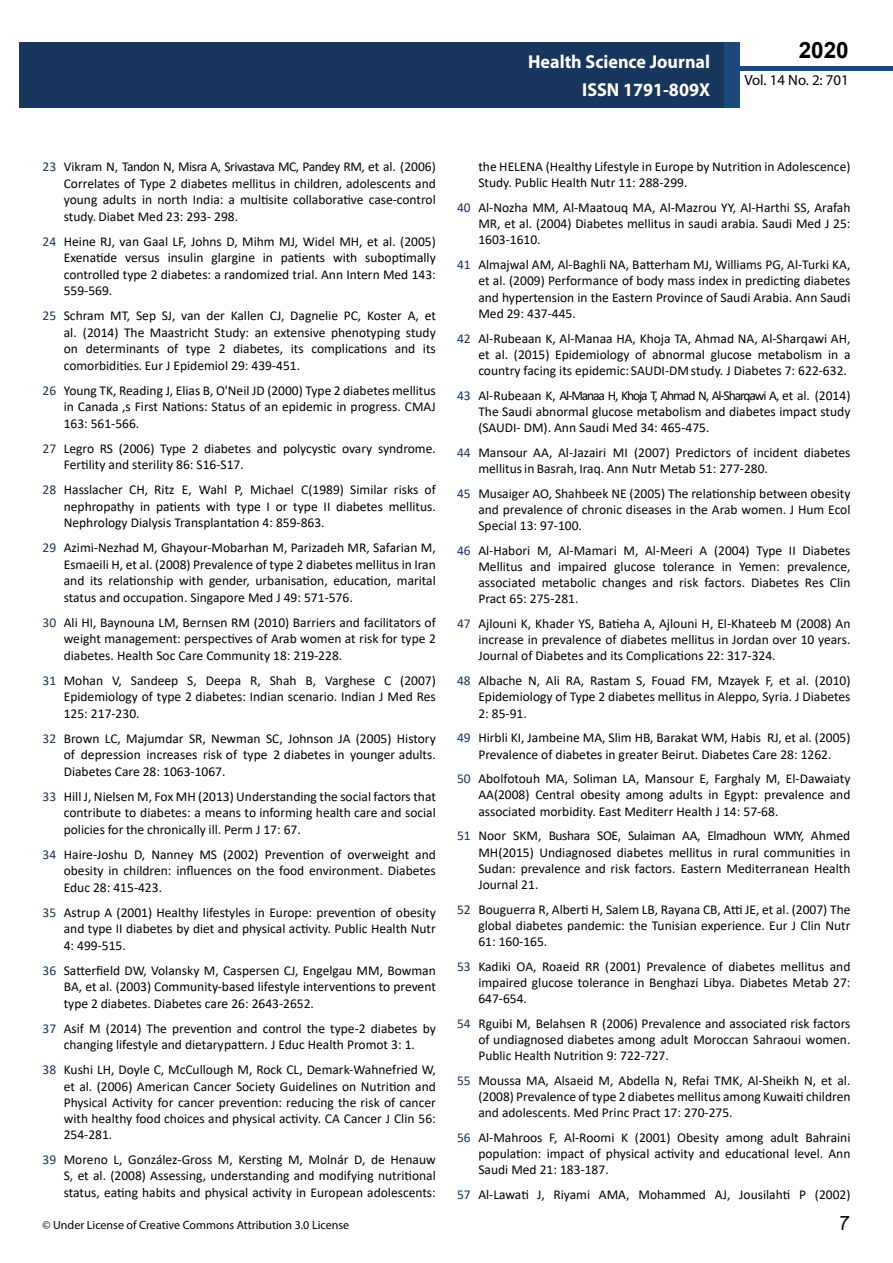
<style>
.page{position:relative;width:893px;height:1263px;background:#fff}
.page>*{position:absolute;margin:0;border:0;box-sizing:border-box;transform-origin:0 0}
.t1{font:25.5px "Tunga";color:#000}
.t2{font:700 22.5px "Arial";color:#000}
.t3{font:700 18.75px/27.2px "Myriad Pro";color:#fff;text-align:right;scale:.96 1}
.t4{font:14.85px "Myriad Pro";color:#000}
.t5{font:13.5px/16.2px "Calibri";color:#000;text-align:justify}
.t6{font:12px "Myriad Pro";color:#000}
.s1{color:#16365d}
</style>
<div class="page">
<div style="left:722px;top:66px;width:171px;height:5px;background:#1c497d"></div>
<div style="left:19px;top:42px;width:706px;height:66px;background:#16365d"></div>
<div style="left:725px;top:42px;width:15px;height:66px;background:#1c497d"></div>
<h3 class="t3" style="left:528px;top:48px;width:191px">Health Science Journal<br>ISSN 1791-809X</h3>
<h2 class="t2" style="left:799px;top:35px;width:52px">2020</h2>
<p class="t4" style="left:744px;top:71px;width:106px">Vol. 14 No. 2: 701</p>
<p class="t5" style="left:64px;top:158px;width:374px;text-indent:-21px"><span class="s1">23</span> Vikram N, Tandon N, Misra A, Srivastava MC, Pandey RM, et al. (2006)<br>Correlates of Type 2 diabetes mellitus in children, adolescents and young adults in north India: a multisite collaborative case‐control study. Diabet Med 23: 293- 298.</p>
<p class="t5" style="left:64px;top:233px;width:374px;text-indent:-21px"><span class="s1">24</span> Heine RJ, van Gaal LF, Johns D, Mihm MJ, Widel MH, et al. (2005)<br>Exenatide versus insulin glargine in patients with suboptimally controlled type 2 diabetes: a randomized trial. Ann Intern Med 143:<br>559-569.</p>
<p class="t5" style="left:64px;top:307px;width:374px;text-indent:-21px"><span class="s1">25</span> Schram MT, Sep SJ, van der Kallen CJ, Dagnelie PC, Koster A, et al. (2014) The Maastricht Study: an extensive phenotyping study on determinants of type 2 diabetes, its complications and its comorbidities. Eur J Epidemiol 29: 439-451.</p>
<p class="t5" style="left:64px;top:382px;width:374px;text-indent:-21px"><span class="s1">26</span> Young TK, Reading J, Elias B, O'Neil JD (2000) Type 2 diabetes mellitus in Canada ‚s First Nations: Status of an epidemic in progress. CMAJ 163: 561-566.</p>
<p class="t5" style="left:64px;top:440px;width:374px;text-indent:-21px"><span class="s1">27</span> Legro RS (2006) Type 2 diabetes and polycystic ovary syndrome.<br>Fertility and sterility 86: S16-S17.</p>
<p class="t5" style="left:64px;top:481px;width:374px;text-indent:-21px"><span class="s1">28</span> Hasslacher CH, Ritz E, Wahl P, Michael C(1989) Similar risks of nephropathy in patients with type I or type II diabetes mellitus.<br>Nephrology Dialysis Transplantation 4: 859-863.</p>
<p class="t5" style="left:64px;top:539px;width:374px;text-indent:-21px"><span class="s1">29</span> Azimi-Nezhad M, Ghayour-Mobarhan M, Parizadeh MR, Safarian M, Esmaeili H, et al. (2008) Prevalence of type 2 diabetes mellitus in Iran and its relationship with gender, urbanisation, education, marital status and occupation. Singapore Med J 49: 571-576.</p>
<p class="t5" style="left:64px;top:614px;width:374px;text-indent:-21px"><span class="s1">30</span> Ali HI, Baynouna LM, Bernsen RM (2010) Barriers and facilitators of weight management: perspectives of Arab women at risk for type 2 diabetes. Health Soc Care Community 18: 219-228.</p>
<p class="t5" style="left:64px;top:672px;width:374px;text-indent:-21px"><span class="s1">31</span> Mohan V, Sandeep S, Deepa R, Shah B, Varghese C (2007)<br>Epidemiology of type 2 diabetes: Indian scenario. Indian J Med Res 125: 217-230.</p>
<p class="t5" style="left:64px;top:730px;width:374px;text-indent:-21px"><span class="s1">32</span> Brown LC, Majumdar SR, Newman SC, Johnson JA (2005) History of depression increases risk of type 2 diabetes in younger adults.<br>Diabetes Care 28: 1063-1067.</p>
<p class="t5" style="left:64px;top:788px;width:374px;text-indent:-21px"><span class="s1">33</span> Hill J, Nielsen M, Fox MH (2013) Understanding the social factors that contribute to diabetes: a means to informing health care and social policies for the chronically ill. Perm J 17: 67.</p>
<p class="t5" style="left:64px;top:846px;width:374px;text-indent:-21px"><span class="s1">34</span> Haire-Joshu D, Nanney MS (2002) Prevention of overweight and obesity in children: influences on the food environment. Diabetes Educ 28: 415-423.</p>
<p class="t5" style="left:64px;top:904px;width:374px;text-indent:-21px"><span class="s1">35</span> Astrup A (2001) Healthy lifestyles in Europe: prevention of obesity and type II diabetes by diet and physical activity. Public Health Nutr 4: 499-515.</p>
<p class="t5" style="left:64px;top:962px;width:374px;text-indent:-21px"><span class="s1">36</span> Satterfield DW, Volansky M, Caspersen CJ, Engelgau MM, Bowman BA, et al. (2003) Community-based lifestyle interventions to prevent type 2 diabetes. Diabetes care 26: 2643-2652.</p>
<p class="t5" style="left:43px;top:1020px;width:395px;text-align:center"><span class="s1">37</span> Asif M (2014) The prevention and control the type-2 diabetes by changing lifestyle and dietary pattern. J Educ Health Promot 3: 1.</p>
<p class="t5" style="left:64px;top:1061px;width:374px;text-indent:-21px"><span class="s1">38</span> Kushi LH, Doyle C, McCullough M, Rock CL, Demark-Wahnefried W, et al. (2006) American Cancer Society Guidelines on Nutrition and Physical Activity for cancer prevention: reducing the risk of cancer with healthy food choices and physical activity. CA Cancer J Clin 56:<br>254-281.</p>
<p class="t5" style="left:64px;top:1151px;width:374px;text-indent:-21px"><span class="s1">39</span> Moreno L, González-Gross M, Kersting M, Molnár D, de Henauw S, et al. (2008) Assessing, understanding and modifying nutritional status, eating habits and physical activity in European adolescents:</p>
<p class="t6" style="left:43px;top:1218px;width:308px">© Under License of Creative Commons Attribution 3.0 License</p>
<p class="t5" style="left:478px;top:158px;width:374px">the HELENA (Healthy Lifestyle in Europe by Nutrition in Adolescence)<br>Study. Public Health Nutr 11: 288-299.</p>
<p class="t5" style="left:478px;top:199px;width:374px;text-indent:-21px"><span class="s1">40</span> Al-Nozha MM, Al-Maatouq MA, Al-Mazrou YY, Al-Harthi SS, Arafah MR, et al. (2004) Diabetes mellitus in saudi arabia. Saudi Med J 25:<br>1603-1610.</p>
<p class="t5" style="left:478px;top:256px;width:374px;text-indent:-21px"><span class="s1">41</span> Almajwal AM, Al-Baghli NA, Batterham MJ, Williams PG, Al-Turki KA, et al. (2009) Performance of body mass index in predicting diabetes and hypertension in the Eastern Province of Saudi Arabia. Ann Saudi Med 29: 437-445.</p>
<p class="t5" style="left:478px;top:330px;width:374px;text-indent:-21px"><span class="s1">42</span> Al‐Rubeaan K, Al-Manaa HA, Khoja TA, Ahmad NA, Al-Sharqawi AH, et al. (2015) Epidemiology of abnormal glucose metabolism in a country facing its epidemic: SAUDI‐DM study. J Diabetes 7: 622-632.</p>
<p class="t5" style="left:478px;top:387px;width:374px;text-indent:-21px"><span class="s1">43</span> Al-Rubeaan K, Al-Manaa H, Khoja T, Ahmad N, Al-Sharqawi A, et al. (2014)<br>The Saudi abnormal glucose metabolism and diabetes impact study (SAUDI- DM). Ann Saudi Med 34: 465-475.</p>
<p class="t5" style="left:478px;top:444px;width:374px;text-indent:-21px"><span class="s1">44</span> Mansour AA, Al-Jazairi MI (2007) Predictors of incident diabetes mellitus in Basrah, Iraq. Ann Nutr Metab 51: 277-280.</p>
<p class="t5" style="left:478px;top:485px;width:374px;text-indent:-21px"><span class="s1">45</span> Musaiger AO, Shahbeek NE (2005) The relationship between obesity and prevalence of chronic diseases in the Arab women. J Hum Ecol Special 13: 97-100.</p>
<p class="t5" style="left:478px;top:542px;width:374px;text-indent:-21px"><span class="s1">46</span> Al-Habori M, Al-Mamari M, Al-Meeri A (2004) Type II Diabetes Mellitus and impaired glucose tolerance in Yemen: prevalence, associated metabolic changes and risk factors. Diabetes Res Clin Pract 65: 275-281.</p>
<p class="t5" style="left:478px;top:615px;width:374px;text-indent:-21px"><span class="s1">47</span> Ajlouni K, Khader YS, Batieha A, Ajlouni H, El-Khateeb M (2008) An increase in prevalence of diabetes mellitus in Jordan over 10 years.<br>Journal of Diabetes and its Complications 22: 317-324.</p>
<p class="t5" style="left:478px;top:672px;width:374px;text-indent:-21px"><span class="s1">48</span> Albache N, Ali RA, Rastam S, Fouad FM, Mzayek F, et al. (2010)<br>Epidemiology of Type 2 diabetes mellitus in Aleppo, Syria. J Diabetes 2: 85-91.</p>
<p class="t5" style="left:457px;top:729px;width:395px;text-align:center"><span class="s1">49</span> Hirbli KI, Jambeine MA, Slim HB, Barakat WM, Habis RJ, et al. (2005)<br>Prevalence of diabetes in greater Beirut. Diabetes Care 28: 1262.</p>
<p class="t5" style="left:478px;top:770px;width:374px;text-indent:-21px"><span class="s1">50</span> Abolfotouh MA, Soliman LA, Mansour E, Farghaly M, El-Dawaiaty AA(2008) Central obesity among adults in Egypt: prevalence and associated morbidity. East Mediterr Health J 14: 57-68.</p>
<p class="t5" style="left:478px;top:827px;width:374px;text-indent:-21px"><span class="s1">51</span> Noor SKM, Bushara SOE, Sulaiman AA, Elmadhoun WMY, Ahmed MH(2015) Undiagnosed diabetes mellitus in rural communities in Sudan: prevalence and risk factors. Eastern Mediterranean Health Journal 21.</p>
<p class="t5" style="left:478px;top:901px;width:374px;text-indent:-21px"><span class="s1">52</span> Bouguerra R, Alberti H, Salem LB, Rayana CB, Atti JE, et al. (2007) The global diabetes pandemic: the Tunisian experience. Eur J Clin Nutr 61: 160-165.</p>
<p class="t5" style="left:478px;top:958px;width:374px;text-indent:-21px"><span class="s1">53</span> Kadiki OA, Roaeid RR (2001) Prevalence of diabetes mellitus and impaired glucose tolerance in Benghazi Libya. Diabetes Metab 27:<br>647-654.</p>
<p class="t5" style="left:478px;top:1015px;width:374px;text-indent:-21px"><span class="s1">54</span> Rguibi M, Belahsen R (2006) Prevalence and associated risk factors of undiagnosed diabetes among adult Moroccan Sahraoui women.<br>Public Health Nutrition 9: 722-727.</p>
<p class="t5" style="left:478px;top:1072px;width:374px;text-indent:-21px"><span class="s1">55</span> Moussa MA, Alsaeid M, Abdella N, Refai TMK, Al-Sheikh N, et al. (2008) Prevalence of type 2 diabetes mellitus among Kuwaiti children and adolescents. Med Princ Pract 17: 270-275.</p>
<p class="t5" style="left:478px;top:1129px;width:374px;text-indent:-21px"><span class="s1">56</span> Al-Mahroos F, Al-Roomi K (2001) Obesity among adult Bahraini population: impact of physical activity and educational level. Ann Saudi Med 21: 183-187.</p>
<p class="t5" style="left:457px;top:1186px;width:395px"><span class="s1">57</span> Al‐Lawati J, Riyami AMA, Mohammed AJ, Jousilahti P (2002)</p>
<h1 class="t1" style="left:839px;top:1206px;width:11px">7</h1>
</div>
